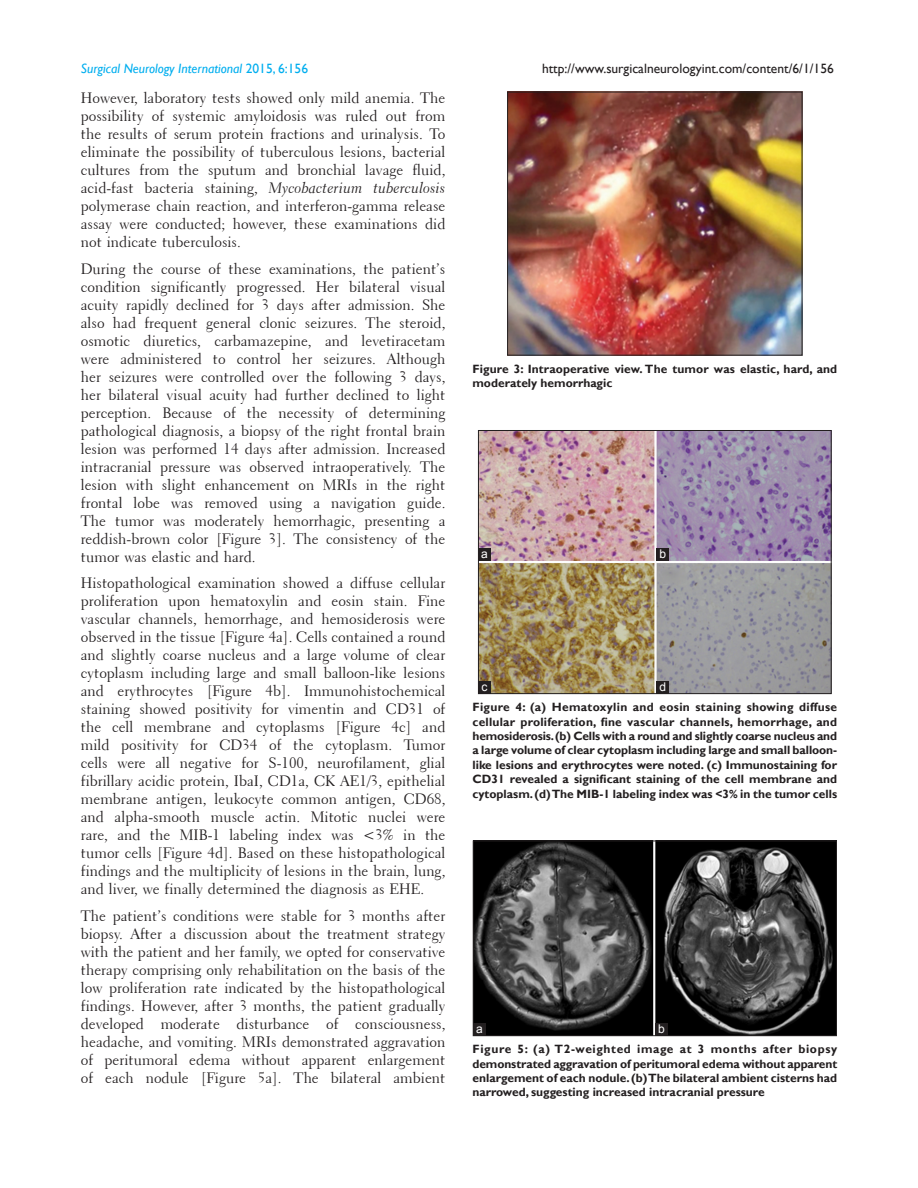
<style>
.page{position:relative;width:918px;height:1188px;background:#fff}
.page>*{position:absolute;margin:0;border:0;box-sizing:border-box;transform-origin:0 0}
.TX{font:15px/18px "Transitional 521 BT Roman A";color:#231f20;text-align:justify}
.t1{font:13.5px "Gill Sans";color:#231f20}
.t2{font:italic 13.5px "Gill Sans";color:#00aeef}
.FGC{font:700 12px/14.4px "Gill Sans";color:#231f20;text-align:justify}
.LABEL{font:12px "Arial";color:#fff}
.s1{font-style:normal}
.s2{font-family:"Transitional 521 BT Cursive A"}
</style>
<div class="page">
<img style="left:509px;top:94px;width:291px;height:259px">
<div style="left:507px;top:92px;width:295px;height:263px;border:1px solid #231f20"></div>
<img style="left:480px;top:432px;width:349px;height:260px">
<div style="left:478px;top:430px;width:353px;height:264px;border:1px solid #231f20"></div>
<div style="left:657px;top:548px;width:12px;height:13px;background:#231f20"></div>
<div style="left:478px;top:548px;width:13px;height:13px;background:#231f20"></div>
<div style="left:478px;top:681px;width:13px;height:13px;background:#231f20"></div>
<div style="left:656px;top:681px;width:13px;height:13px;background:#231f20"></div>
<img style="left:475px;top:843px;width:360px;height:191px">
<div style="left:473px;top:841px;width:364px;height:195px;border:1px solid #231f20"></div>
<div style="left:655px;top:1023px;width:13px;height:13px;background:#231f20"></div>
<div style="left:473px;top:1023px;width:13px;height:13px;background:#231f20"></div>
<p class="t2" style="left:81px;top:61px;width:229px">Surgical Neurology International <span class="s1">2015, 6:156</span></p>
<p class="t1" style="left:542px;top:61px;width:293px">http://www.surgicalneurologyint.com/content/6/1/156</p>
<p class="TX" style="left:81px;top:89px;width:366px">However, laboratory tests showed only mild anemia. The possibility of systemic amyloidosis was ruled out from the results of serum protein fractions and urinalysis. To eliminate the possibility of tuberculous lesions, bacterial cultures from the sputum and bronchial lavage fluid, acid‑fast bacteria staining, <span class="s2">Mycobacterium tuberculosis </span>polymerase chain reaction, and interferon‑gamma release assay were conducted; however, these examinations did not indicate tuberculosis.</p>
<p class="TX" style="left:81px;top:260px;width:366px">During the course of these examinations, the patient’s condition significantly progressed. Her bilateral visual acuity rapidly declined for 3 days after admission. She also had frequent general clonic seizures. The steroid, osmotic diuretics, carbamazepine, and levetiracetam were administered to control her seizures. Although her seizures were controlled over the following 3 days, her bilateral visual acuity had further declined to light perception. Because of the necessity of determining pathological diagnosis, a biopsy of the right frontal brain lesion was performed 14 days after admission. Increased intracranial pressure was observed intraoperatively. The lesion with slight enhancement on MRIs in the right frontal lobe was removed using a navigation guide.<br>The tumor was moderately hemorrhagic, presenting a reddish‑brown color [Figure 3]. The consistency of the tumor was elastic and hard.</p>
<p class="TX" style="left:81px;top:574px;width:366px">Histopathological examination showed a diffuse cellular proliferation upon hematoxylin and eosin stain. Fine vascular channels, hemorrhage, and hemosiderosis were observed in the tissue [Figure 4a]. Cells contained a round and slightly coarse nucleus and a large volume of clear cytoplasm including large and small balloon‑like lesions and erythrocytes [Figure 4b]. Immunohistochemical staining showed positivity for vimentin and CD31 of the cell membrane and cytoplasms [Figure 4c] and mild positivity for CD34 of the cytoplasm. Tumor cells were all negative for S‑100, neurofilament, glial fibrillary acidic protein, IbaI, CD1a, CK AE1/3, epithelial membrane antigen, leukocyte common antigen, CD68, and alpha‑smooth muscle actin. Mitotic nuclei were rare, and the MIB‑1 labeling index was &lt;3% in the tumor cells [Figure 4d]. Based on these histopathological findings and the multiplicity of lesions in the brain, lung, and liver, we finally determined the diagnosis as EHE.</p>
<p class="TX" style="left:81px;top:907px;width:366px">The patient’s conditions were stable for 3 months after biopsy. After a discussion about the treatment strategy with the patient and her family, we opted for conservative therapy comprising only rehabilitation on the basis of the low proliferation rate indicated by the histopathological findings. However, after 3 months, the patient gradually developed moderate disturbance of consciousness, headache, and vomiting. MRIs demonstrated aggravation of peritumoral edema without apparent enlargement of each nodule [Figure 5a]. The bilateral ambient</p>
<p class="FGC" style="left:472px;top:362px;width:366px">Figure 3: Intraoperative view. The tumor was elastic, hard, and moderately hemorrhagic</p>
<p class="LABEL" style="left:481px;top:546px;width:8px">a</p>
<p class="LABEL" style="left:660px;top:546px;width:8px">b</p>
<p class="LABEL" style="left:482px;top:679px;width:7px">c</p>
<p class="LABEL" style="left:659px;top:679px;width:8px">d</p>
<p class="FGC" style="left:472px;top:700px;width:366px">Figure 4: (a) Hematoxylin and eosin staining showing diffuse cellular proliferation, fine vascular channels, hemorrhage, and hemosiderosis. (b) Cells with a round and slightly coarse nucleus and a large volume of clear cytoplasm including large and small balloon&shy;like lesions and erythrocytes were noted. (c) Immunostaining for CD31 revealed a significant staining of the cell membrane and cytoplasm. (d) The MIB-1 labeling index was &lt;3% in the tumor cells</p>
<p class="LABEL" style="left:476px;top:1021px;width:8px">a</p>
<p class="LABEL" style="left:658px;top:1021px;width:8px">b</p>
<p class="FGC" style="left:473px;top:1042px;width:366px">Figure 5: (a) T2-weighted image at 3 months after biopsy demonstrated aggravation of peritumoral edema without apparent enlargement of each nodule. (b) The bilateral ambient cisterns had narrowed, suggesting increased intracranial pressure</p>
</div>
